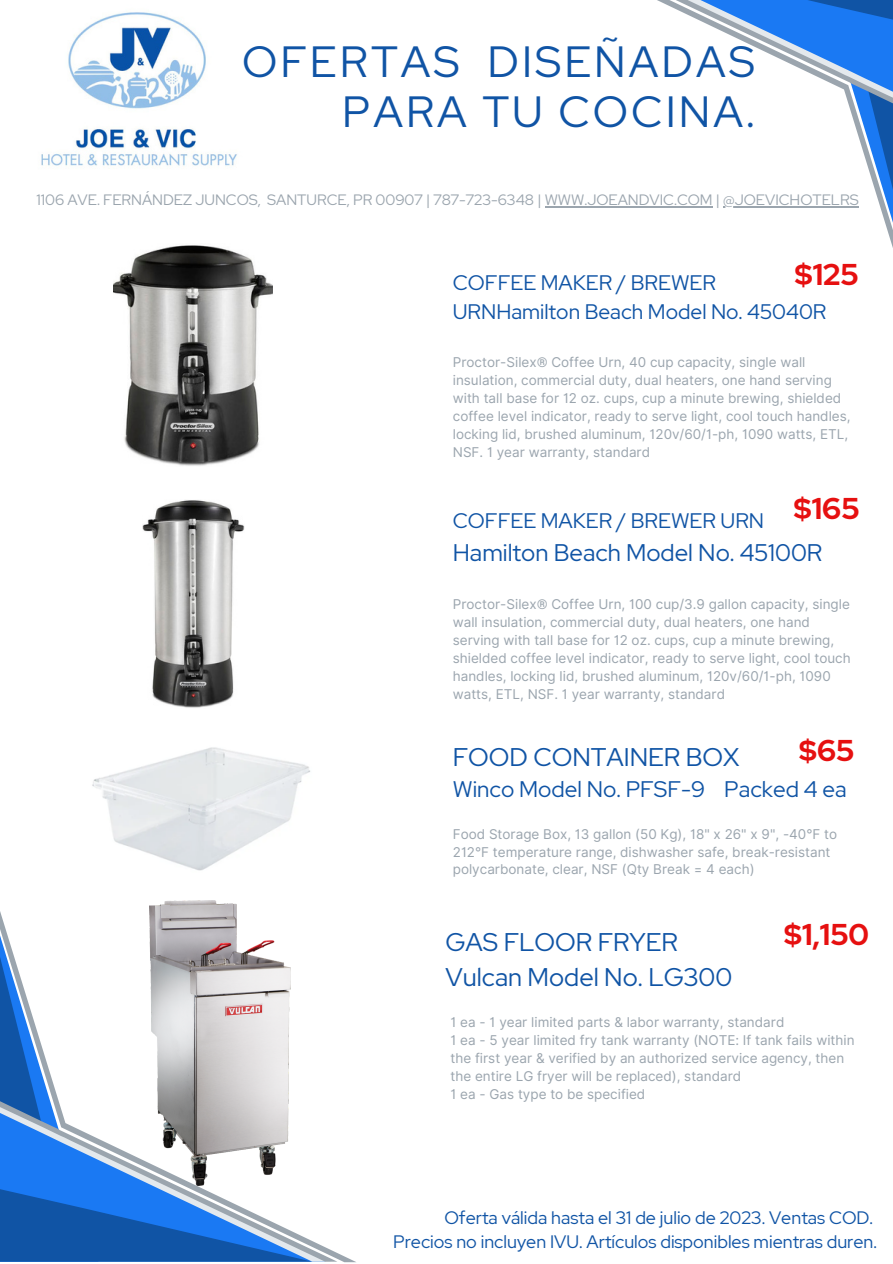
<style>
.page{position:relative;width:893px;height:1264px;background:#fff}
.page>*{position:absolute;margin:0;border:0;box-sizing:border-box;transform-origin:0 0}
.t1{font:43.5px "Red Hat Display";letter-spacing:.07em;color:#1054a5}
.t2{font:700 30px "Red Hat Display";color:#e61010}
.t3{font:25.5px "Red Hat Display";color:#1054a5}
.t4{font:24px "Red Hat Display";color:#1054a5}
.t5{font:22.5px "Red Hat Display";color:#1054a5}
.t6{font:21px/29.2px "Red Hat Display";color:#1054a5}
.t7{font:18px "Red Hat Display";color:#1054a5}
.t8{font:15px "Red Hat Display";color:#9ba5ae}
.t9{font:13.5px/18px "Inter";color:#9ba5ae}
</style>
<div class="page">
<svg style="left:0;top:911px;width:356px;height:351px"></svg>
<svg style="left:553px;top:0;width:339px;height:245px"></svg>
<img style="left:41px;top:12px;width:196px;height:157px">
<img style="left:114px;top:245px;width:158px;height:221px">
<img style="left:142px;top:500px;width:102px;height:208px">
<img style="left:92px;top:747px;width:219px;height:124px">
<img style="left:149px;top:900px;width:141px;height:285px">
<hr style="left:544px;top:206px;width:168px;height:1px;background:#9ba5ae">
<hr style="left:723px;top:206px;width:135px;height:1px;background:#9ba5ae">
<p class="t1" style="left:242px;top:33px;width:514px">OFERTAS DISEÑADAS</p>
<p class="t1" style="left:342px;top:83px;width:414px">PARA TU COCINA.</p>
<p class="t8" style="left:36px;top:190px;width:823px">1106 AVE. FERNÁNDEZ JUNCOS, SANTURCE, PR 00907 | 787-723-6348 | WWW.JOEANDVIC.COM | @JOEVICHOTELRS</p>
<p class="t2" style="left:794px;top:254px;width:65px">$125</p>
<p class="t6" style="left:453px;top:268px;width:375px">COFFEE MAKER / BREWER<br>URNHamilton Beach Model No. 45040R</p>
<p class="t9" style="left:453px;top:353px;width:399px">Proctor-Silex® Coffee Urn, 40 cup capacity, single wall insulation, commercial duty, dual heaters, one hand serving with tall base for 12 oz. cups, cup a minute brewing, shielded coffee level indicator, ready to serve light, cool touch handles, locking lid, brushed aluminum, 120v/60/1-ph, 1090 watts, ETL, NSF. 1 year warranty, standard</p>
<p class="t2" style="left:793px;top:488px;width:67px">$165</p>
<p class="t6" style="left:453px;top:506px;width:313px">COFFEE MAKER / BREWER URN</p>
<p class="t4" style="left:453px;top:536px;width:371px">Hamilton Beach Model No. 45100R</p>
<p class="t9" style="left:453px;top:594px;width:399px">Proctor-Silex® Coffee Urn, 100 cup/3.9 gallon capacity, single wall insulation, commercial duty, dual heaters, one hand serving with tall base for 12 oz. cups, cup a minute brewing, shielded coffee level indicator, ready to serve light, cool touch handles, locking lid, brushed aluminum, 120v/60/1-ph, 1090 watts, ETL, NSF. 1 year warranty, standard</p>
<p class="t2" style="left:799px;top:730px;width:57px">$65</p>
<p class="t3" style="left:453px;top:739px;width:288px">FOOD CONTAINER BOX</p>
<p class="t5" style="left:453px;top:774px;width:395px">Winco Model No. PFSF-9 Packed 4 ea</p>
<p class="t9" style="left:453px;top:824px;width:386px">Food Storage Box, 13 gallon (50 Kg), 18" x 26" x 9", -40°F to<br>212°F temperature range, dishwasher safe, break-resistant polycarbonate, clear, NSF (Qty Break = 4 each)</p>
<p class="t3" style="left:445px;top:925px;width:234px">GAS FLOOR FRYER</p>
<p class="t3" style="left:445px;top:960px;width:288px">Vulcan Model No. LG300</p>
<p class="t2" style="left:784px;top:914px;width:86px">$1,150</p>
<p class="t9" style="left:450px;top:1013px;width:335px">1 ea - 1 year limited parts &amp; labor warranty, standard</p>
<p class="t9" style="left:450px;top:1031px;width:405px">1 ea - 5 year limited fry tank warranty (NOTE: If tank fails within the first year &amp; verified by an authorized service agency, then the entire LG fryer will be replaced), standard</p>
<p class="t9" style="left:450px;top:1085px;width:196px">1 ea - Gas type to be specified</p>
<p class="t7" style="left:444px;top:1205px;width:430px">Oferta válida hasta el 31 de julio de 2023. Ventas COD.</p>
<p class="t7" style="left:393px;top:1229px;width:485px">Precios no incluyen IVU. Artículos disponibles mientras duren.</p>
</div>
